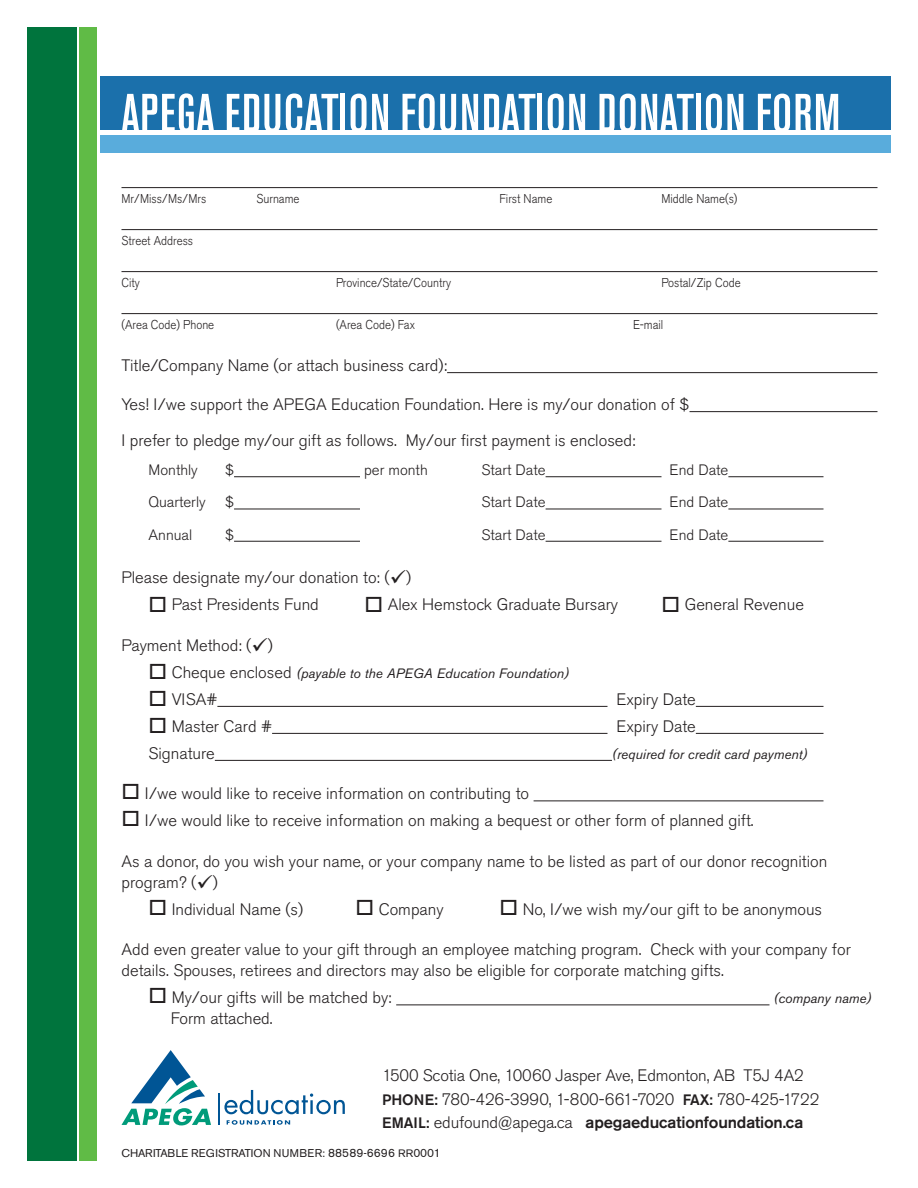
<style>
.page{position:relative;width:918px;height:1188px;background:#fff}
.page>*{position:absolute;margin:0;border:0;box-sizing:border-box;transform-origin:0 0}
.Heading{font:500 condensed 54px "Akzidenz Grotesk BE";letter-spacing:.02em;color:#fff}
.body_text{font:300 16.5px/21px "Akzidenz Grotesk BE";color:#231f20}
.Heading-2{font:300 16.5px "Akzidenz Grotesk BE";letter-spacing:-.01em;color:#231f20}
.Heading-3{font:500 16.5px "Akzidenz Grotesk BE";letter-spacing:-.01em;color:#231f20}
.body_text-2{font:300 15px "Akzidenz Grotesk BE";color:#231f20}
.body_text-3{font:italic 13.5px "Akzidenz Grotesk BE";color:#231f20}
.body_text-4{font:300 12.75px "Akzidenz Grotesk BE";color:#231f20;scale:.9 1}
.Heading-4{font:11.25px "Akzidenz Grotesk BE";letter-spacing:.01em;color:#231f20}
.s1{font-weight:300;font-style:normal;font-size:16.5px}
.s2{font-weight:500;font-size:15px}
.s3{font-size:15px}
.s4{font-weight:300}
.s5{font-size:12px}
.s6{font-size:10.65px}
</style>
<div class="page">
<div style="left:80px;top:27px;width:18px;height:1134px;background:#60bb46"></div>
<div style="left:27px;top:27px;width:49px;height:1134px;background:#00743d"></div>
<div style="left:100px;top:76px;width:791px;height:54px;background:#1b70ab"></div>
<div style="left:100px;top:135px;width:791px;height:18px;background:#59acdc"></div>
<hr style="left:218px;top:1093px;width:2px;height:32px;background:#005595">
<svg style="left:224px;top:1090px;width:121px;height:24px"></svg>
<svg style="left:227px;top:1120px;width:63px;height:5px"></svg>
<svg style="left:122px;top:1050px;width:89px;height:75px"></svg>
<hr style="left:122px;top:187px;width:756px;height:1px;background:#231f20">
<hr style="left:122px;top:229px;width:756px;height:1px;background:#231f20">
<hr style="left:122px;top:271px;width:756px;height:1px;background:#231f20">
<hr style="left:122px;top:313px;width:756px;height:1px;background:#231f20">
<hr style="left:447px;top:372px;width:431px;height:1px;background:#231f20">
<hr style="left:690px;top:411px;width:187px;height:1px;background:#231f20">
<hr style="left:234px;top:476px;width:126px;height:1px;background:#231f20">
<hr style="left:546px;top:476px;width:116px;height:1px;background:#231f20">
<hr style="left:728px;top:476px;width:96px;height:1px;background:#231f20">
<hr style="left:234px;top:509px;width:126px;height:1px;background:#231f20">
<hr style="left:546px;top:509px;width:116px;height:1px;background:#231f20">
<hr style="left:728px;top:509px;width:96px;height:1px;background:#231f20">
<hr style="left:234px;top:541px;width:126px;height:1px;background:#231f20">
<hr style="left:546px;top:541px;width:116px;height:1px;background:#231f20">
<hr style="left:728px;top:541px;width:96px;height:1px;background:#231f20">
<hr style="left:217px;top:706px;width:390px;height:1px;background:#231f20">
<hr style="left:696px;top:706px;width:128px;height:1px;background:#231f20">
<hr style="left:272px;top:733px;width:335px;height:1px;background:#231f20">
<hr style="left:696px;top:733px;width:128px;height:1px;background:#231f20">
<hr style="left:215px;top:760px;width:397px;height:1px;background:#231f20">
<hr style="left:534px;top:800px;width:289px;height:1px;background:#231f20">
<hr style="left:396px;top:1004px;width:373px;height:1px;background:#231f20">
<p class="Heading" style="left:122px;top:84px;width:721px">APEGA EDUCATION FOUNDATION DONATION FORM</p>
<p class="body_text-4" style="left:122px;top:191px;width:96px">Mr/Miss/Ms/Mrs</p>
<p class="body_text-4" style="left:257px;top:191px;width:49px">Surname</p>
<p class="body_text-4" style="left:499px;top:191px;width:60px">First Name</p>
<p class="body_text-4" style="left:662px;top:191px;width:86px">Middle Name(s)</p>
<p class="body_text-4" style="left:122px;top:233px;width:81px">Street Address</p>
<p class="body_text-4" style="left:122px;top:275px;width:22px">City</p>
<p class="body_text-4" style="left:336px;top:275px;width:129px">Province/State/Country</p>
<p class="body_text-4" style="left:662px;top:275px;width:89px">Postal/Zip Code</p>
<p class="body_text-4" style="left:122px;top:317px;width:105px">(Area Code) Phone</p>
<p class="body_text-4" style="left:336px;top:317px;width:89px">(Area Code) Fax</p>
<p class="body_text-4" style="left:633px;top:317px;width:35px">E-mail</p>
<p class="body_text" style="left:122px;top:355px;width:327px">Title/Company Name (or attach business card):</p>
<p class="body_text" style="left:122px;top:394px;width:570px">Yes! I/we support the APEGA Education Foundation. Here is my/our donation of $</p>
<p class="body_text" style="left:122px;top:430px;width:516px">I prefer to pledge my/our gift as follows. My/our first payment is enclosed:</p>
<p class="body_text-2" style="left:148px;top:462px;width:51px">Monthly</p>
<p class="body_text-2" style="left:225px;top:462px;width:11px">$</p>
<p class="body_text-2" style="left:364px;top:462px;width:65px">per month</p>
<p class="body_text-2" style="left:482px;top:462px;width:66px">Start Date</p>
<p class="body_text-2" style="left:670px;top:462px;width:60px">End Date</p>
<p class="body_text-2" style="left:148px;top:494px;width:59px">Quarterly</p>
<p class="body_text-2" style="left:225px;top:494px;width:11px">$</p>
<p class="body_text-2" style="left:482px;top:494px;width:66px">Start Date</p>
<p class="body_text-2" style="left:670px;top:494px;width:60px">End Date</p>
<p class="body_text-2" style="left:148px;top:526px;width:45px">Annual</p>
<p class="body_text-2" style="left:225px;top:526px;width:11px">$</p>
<p class="body_text-2" style="left:482px;top:526px;width:66px">Start Date</p>
<p class="body_text-2" style="left:670px;top:526px;width:60px">End Date</p>
<p class="body_text" style="left:122px;top:567px;width:291px">Please designate my/our donation to: (✓)</p>
<p class="body_text" style="left:148px;top:594px;width:172px">□ Past Presidents Fund</p>
<p class="body_text" style="left:364px;top:594px;width:255px">□ Alex Hemstock Graduate Bursary</p>
<p class="body_text" style="left:662px;top:594px;width:144px">□ General Revenue</p>
<p class="body_text" style="left:122px;top:635px;width:153px">Payment Method: (✓)</p>
<p class="body_text-3" style="left:148px;top:665px;width:422px">□ <span class="s1">Cheque enclosed</span> (payable to the APEGA Education Foundation)</p>
<p class="body_text" style="left:148px;top:689px;width:70px">□ VISA#</p>
<p class="body_text" style="left:616px;top:689px;width:81px">Expiry Date</p>
<p class="body_text" style="left:148px;top:716px;width:125px">□ Master Card #</p>
<p class="body_text" style="left:616px;top:716px;width:81px">Expiry Date</p>
<p class="body_text" style="left:148px;top:743px;width:68px">Signature</p>
<p class="body_text-3" style="left:612px;top:746px;width:197px">(required for credit card payment)</p>
<p class="body_text" style="left:122px;top:783px;width:409px">□ I/we would like to receive information on contributing to</p>
<p class="body_text" style="left:122px;top:810px;width:634px">□ I/we would like to receive information on making a bequest or other form of planned gift.</p>
<p class="body_text" style="left:122px;top:851px;width:707px">As a donor, do you wish your name, or your company name to be listed as part of our donor recognition program? (✓)</p>
<p class="body_text" style="left:148px;top:899px;width:156px">□ Individual Name (s)</p>
<p class="body_text" style="left:356px;top:899px;width:90px">□ Company</p>
<p class="body_text" style="left:500px;top:899px;width:324px">□ No, I/we wish my/our gift to be anonymous</p>
<p class="body_text" style="left:122px;top:939px;width:731px">Add even greater value to your gift through an employee matching program. Check with your company for details. Spouses, retirees and directors may also be eligible for corporate matching gifts.</p>
<p class="body_text" style="left:148px;top:987px;width:245px">□ My/our gifts will be matched by:</p>
<p class="body_text-3" style="left:773px;top:990px;width:100px">(company name)</p>
<p class="body_text" style="left:171px;top:1008px;width:103px">Form attached.</p>
<p class="Heading-2" style="left:382px;top:1067px;width:423px">1500 Scotia One, 10060 Jasper Ave, Edmonton, AB T5J 4A2</p>
<p class="Heading-2" style="left:382px;top:1091px;width:439px"><span class="s2">PHONE:</span> 780-426-3990, 1-800-661-7020 <span class="s2">FAX:</span> 780-425-1722</p>
<p class="Heading-3" style="left:382px;top:1112px;width:423px"><span class="s3">EMAIL:</span> <span class="s4">edufound@apega.ca</span> apegaeducationfoundation.ca</p>
<p class="Heading-4" style="left:122px;top:1146px;width:321px">CHARITABLE REGISTRATION NUMBER: <span class="s5">88589-6696</span> <span class="s6">RR</span><span class="s5">0001</span></p>
</div>
